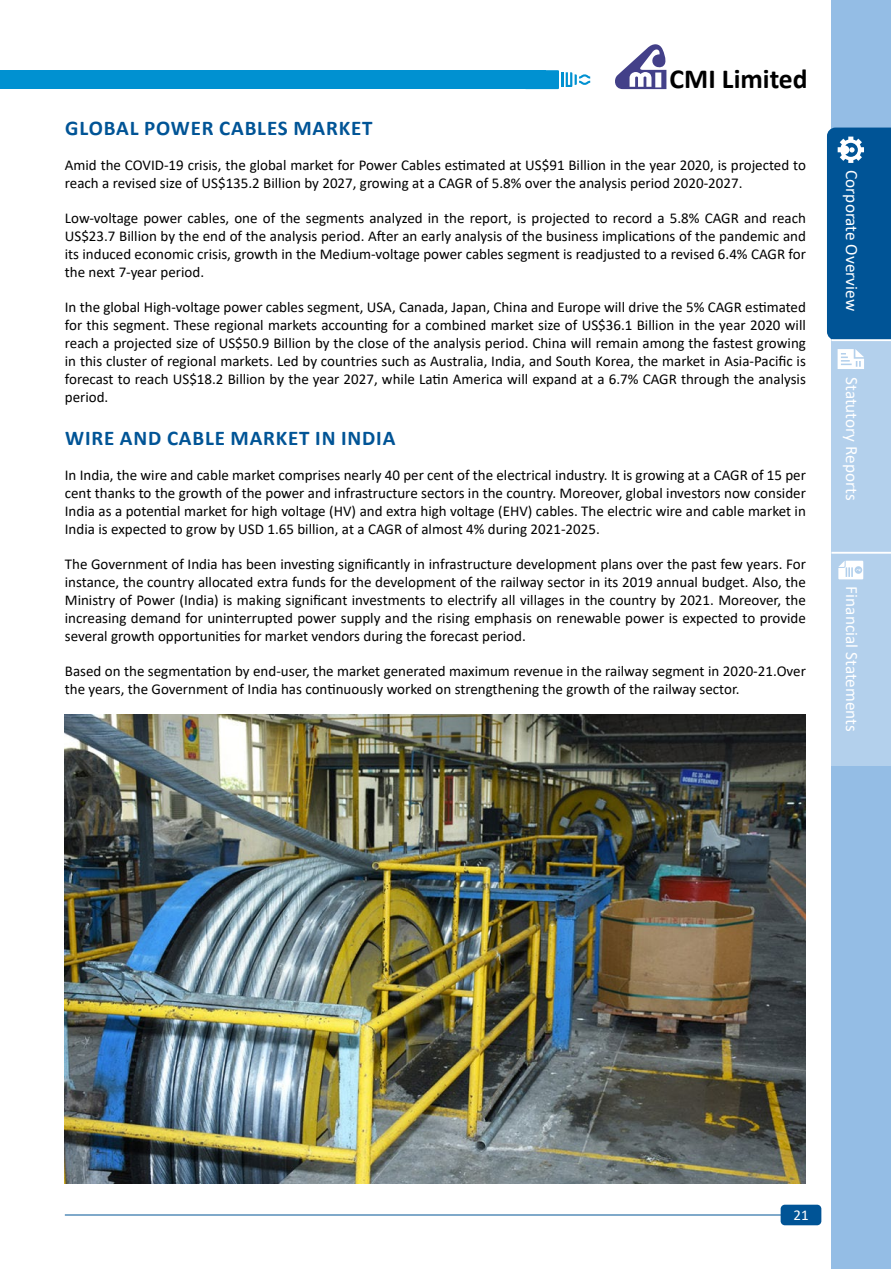
<style>
.page{position:relative;width:891px;height:1269px;background:#fff}
.page>*{position:absolute;margin:0;border:0;box-sizing:border-box;transform-origin:0 0}
.t1{font:700 27.6px "Calibri";color:#000}
.t2{font:700 21px "Calibri";letter-spacing:.04em;color:#005496}
.t3{font:17.25px "Calibri";color:#fff}
.t4{font:15px/18px "Calibri";color:#000;text-align:justify}
.t5{font:15px "Calibri";color:#fff}
</style>
<div class="page">
<svg style="left:615px;top:44px;width:51px;height:45px"></svg>
<div style="left:0;top:70px;width:546px;height:19px;background:#0091d1"></div>
<svg style="left:546px;top:70px;width:44px;height:19px"></svg>
<div style="left:831px;top:0;width:60px;height:1269px;background:#94bde5"></div>
<div style="left:831px;top:340px;width:60px;height:213px;background:#b3d0ec"></div>
<div style="left:831px;top:553px;width:60px;height:212px;background:#b3d0ec"></div>
<hr style="left:831px;top:339px;width:60px;height:2px;background:#fff">
<hr style="left:831px;top:552px;width:60px;height:2px;background:#fff">
<div style="left:827px;top:128px;width:64px;height:212px;background:#005496"></div>
<svg style="left:838px;top:349px;width:26px;height:20px"></svg>
<svg style="left:838px;top:561px;width:25px;height:18px"></svg>
<img style="left:65px;top:714px;width:741px;height:470px">
<hr style="left:65px;top:1215px;width:719px;height:1px;background:#005496">
<div style="left:781px;top:1205px;width:40px;height:20px;background:#005496;border-radius:4px"></div>
<h1 class="t1" style="left:670px;top:59px;width:140px">CMI Limited</h1>
<h2 class="t2" style="left:65px;top:113px;width:309px">GLOBAL POWER CABLES MARKET</h2>
<p class="t4" style="left:65px;top:155px;width:743px">Amid the COVID-19 crisis, the global market for Power Cables estimated at US$91 Billion in the year 2020, is projected to reach a revised size of US$135.2 Billion by 2027, growing at a CAGR of 5.8% over the analysis period 2020-2027.</p>
<p class="t4" style="left:65px;top:208px;width:743px">Low-voltage power cables, one of the segments analyzed in the report, is projected to record a 5.8% CAGR and reach US$23.7 Billion by the end of the analysis period. After an early analysis of the business implications of the pandemic and its induced economic crisis, growth in the Medium-voltage power cables segment is readjusted to a revised 6.4% CAGR for the next 7-year period.</p>
<p class="t4" style="left:65px;top:297px;width:743px">In the global High-voltage power cables segment, USA, Canada, Japan, China and Europe will drive the 5% CAGR estimated for this segment. These regional markets accounting for a combined market size of US$36.1 Billion in the year 2020 will reach a projected size of US$50.9 Billion by the close of the analysis period. China will remain among the fastest growing in this cluster of regional markets. Led by countries such as Australia, India, and South Korea, the market in Asia-Pacific is forecast to reach US$18.2 Billion by the year 2027, while Latin America will expand at a 6.7% CAGR through the analysis period.</p>
<h2 class="t2" style="left:65px;top:424px;width:332px">WIRE AND CABLE MARKET IN INDIA</h2>
<p class="t4" style="left:65px;top:466px;width:743px">In India, the wire and cable market comprises nearly 40 per cent of the electrical industry. It is growing at a CAGR of 15 per cent thanks to the growth of the power and infrastructure sectors in the country. Moreover, global investors now consider India as a potential market for high voltage (HV) and extra high voltage (EHV) cables. The electric wire and cable market in India is expected to grow by USD 1.65 billion, at a CAGR of almost 4% during 2021-2025.</p>
<p class="t4" style="left:65px;top:555px;width:743px">The Government of India has been investing significantly in infrastructure development plans over the past few years. For instance, the country allocated extra funds for the development of the railway sector in its 2019 annual budget. Also, the Ministry of Power (India) is making significant investments to electrify all villages in the country by 2021. Moreover, the increasing demand for uninterrupted power supply and the rising emphasis on renewable power is expected to provide several growth opportunities for market vendors during the forecast period.</p>
<p class="t4" style="left:65px;top:662px;width:743px">Based on the segmentation by end-user, the market generated maximum revenue in the railway segment in 2020-21.Over the years, the Government of India has continuously worked on strengthening the growth of the railway sector.</p>
<p class="t3" style="left:864px;top:170px;width:142px;rotate:90deg">Corporate Overview</p>
<p class="t3" style="left:864px;top:377px;width:125px;rotate:90deg">Statutory Reports</p>
<p class="t3" style="left:864px;top:586px;width:147px;rotate:90deg">Financial Statements</p>
<p class="t5" style="left:793px;top:1204px;width:17px">21</p>
</div>
